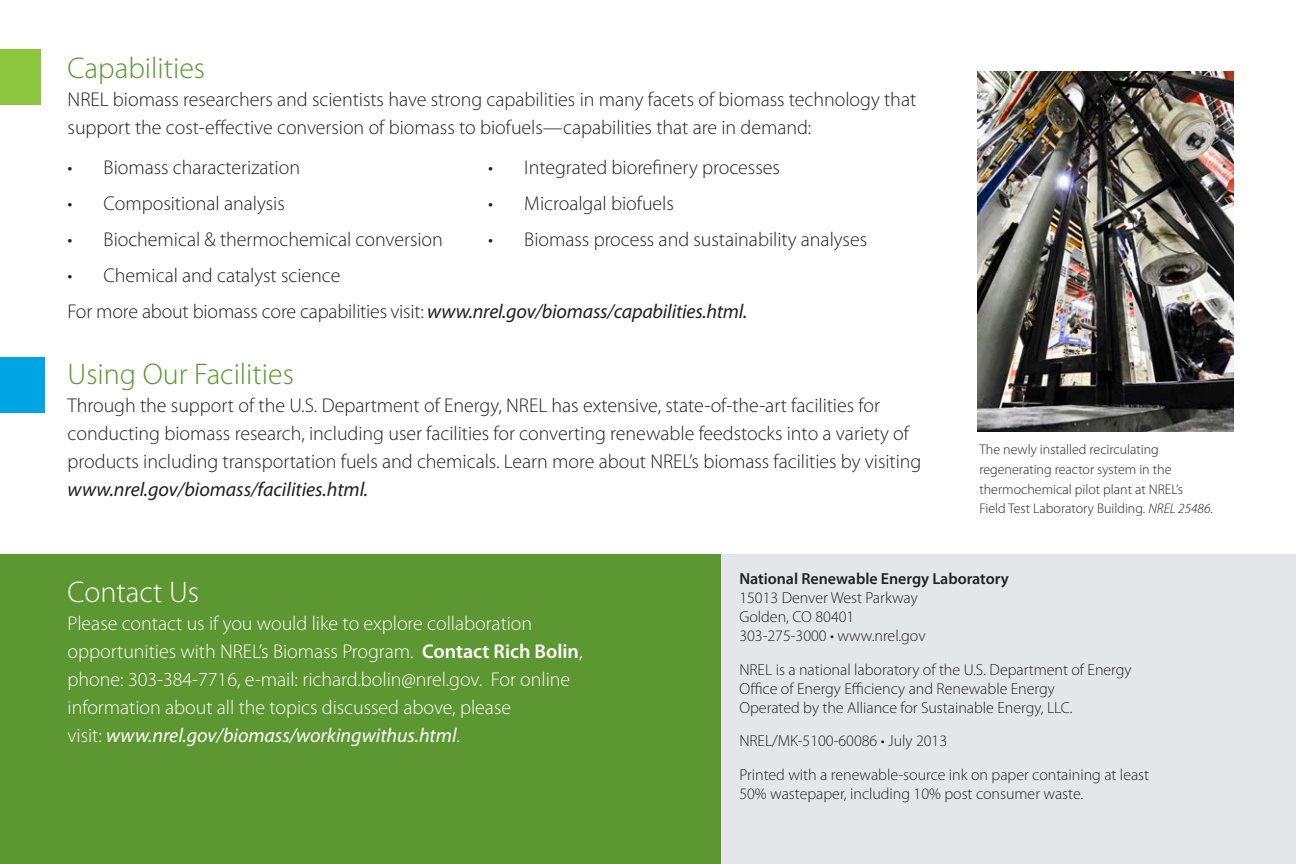
<style>
.page{position:relative;width:1296px;height:864px;background:#fff}
.page>*{position:absolute;margin:0;border:0;box-sizing:border-box;transform-origin:0 0}
.subhead{font:300 30px "Myriad Pro";color:#5c9731}
.subhead-2{font:300 30px "Myriad Pro";color:#fff}
.subhead-3{font:300 20px/28px "Myriad Pro";color:#231f20}
.subhead-4{font:300 20px/28px "Myriad Pro";color:#fff}
.Text-1{font:300 20px "Myriad Pro";letter-spacing:-.01em;color:#231f20}
.subhead-5{font:300 16px/19px "Myriad Pro";color:#231f20}
.t1{font:300 14px/19.6px "Myriad Pro";color:#231f20}
.s1{font-weight:400;font-style:italic}
.s2{font-style:italic}
.s3{font-weight:600}
</style>
<div class="page">
<div style="left:0;top:554px;width:721px;height:310px;background:#5c9731"></div>
<div style="left:0;top:50px;width:41px;height:55px;background:#8bc63e"></div>
<div style="left:0;top:357px;width:45px;height:56px;background:#00a5e3"></div>
<img style="left:977px;top:71px;width:256px;height:360px">
<div style="left:721px;top:554px;width:575px;height:310px;background:#e4e7ea"></div>
<p class="subhead" style="left:68px;top:50px;width:139px">Capabilities</p>
<p class="subhead-3" style="left:68px;top:85px;width:850px">NREL biomass researchers and scientists have strong capabilities in many facets of biomass technology that support the cost-effective conversion of biomass to biofuels—capabilities that are in demand:</p>
<p class="subhead-3" style="left:68px;top:153px;width:234px">• Biomass characterization</p>
<p class="subhead-3" style="left:68px;top:189px;width:219px">• Compositional analysis</p>
<p class="subhead-3" style="left:68px;top:225px;width:377px">• Biochemical &amp; thermochemical conversion</p>
<p class="subhead-3" style="left:68px;top:261px;width:274px">• Chemical and catalyst science</p>
<p class="Text-1" style="left:68px;top:300px;width:681px">For more about biomass core capabilities visit: <span class="s1">www.nrel.gov/biomass/capabilities.html.</span></p>
<p class="subhead-3" style="left:488px;top:153px;width:293px">• Integrated biorefinery processes</p>
<p class="subhead-3" style="left:488px;top:189px;width:187px">• Microalgal biofuels</p>
<p class="subhead-3" style="left:488px;top:225px;width:380px">• Biomass process and sustainability analyses</p>
<p class="subhead" style="left:68px;top:356px;width:228px">Using Our Facilities</p>
<p class="subhead-3" style="left:68px;top:391px;width:855px">Through the support of the U.S. Department of Energy, NREL has extensive, state-of-the-art facilities for conducting biomass research, including user facilities for converting renewable feedstocks into a variety of products including transportation fuels and chemicals. Learn more about NREL’s biomass facilities by visiting <span class="s1">www.nrel.gov/biomass/facilities.html.</span></p>
<p class="t1" style="left:979px;top:440px;width:235px">The newly installed recirculating regenerating reactor system in the thermochemical pilot plant at NREL’s<br>Field Test Laboratory Building. <span class="s2">NREL 25486</span>.</p>
<p class="subhead-2" style="left:68px;top:573px;width:133px">Contact Us</p>
<p class="subhead-4" style="left:68px;top:609px;width:516px">Please contact us if you would like to explore collaboration opportunities with NREL’s Biomass Program. <span class="s3">Contact Rich Bolin</span>, phone: 303-384-7716, e-mail: richard.bolin@nrel.gov. For online information about all the topics discussed above, please<br>visit: <span class="s1">www.nrel.gov/biomass/workingwithus.html</span>.</p>
<p class="subhead-5" style="left:739px;top:569px;width:271px"><span class="s3">National Renewable Energy Laboratory<br></span>15013 Denver West Parkway<br>Golden, CO 80401<br>303-275-3000 • www.nrel.gov</p>
<p class="subhead-5" style="left:739px;top:660px;width:394px">NREL is a national laboratory of the U.S. Department of Energy<br>Office of Energy Efficiency and Renewable Energy<br>Operated by the Alliance for Sustainable Energy, LLC.</p>
<p class="subhead-5" style="left:739px;top:731px;width:209px">NREL/MK-5100-60086 • July 2013</p>
<p class="subhead-5" style="left:739px;top:765px;width:411px">Printed with a renewable-source ink on paper containing at least<br>50% wastepaper, including 10% post consumer waste.</p>
</div>
